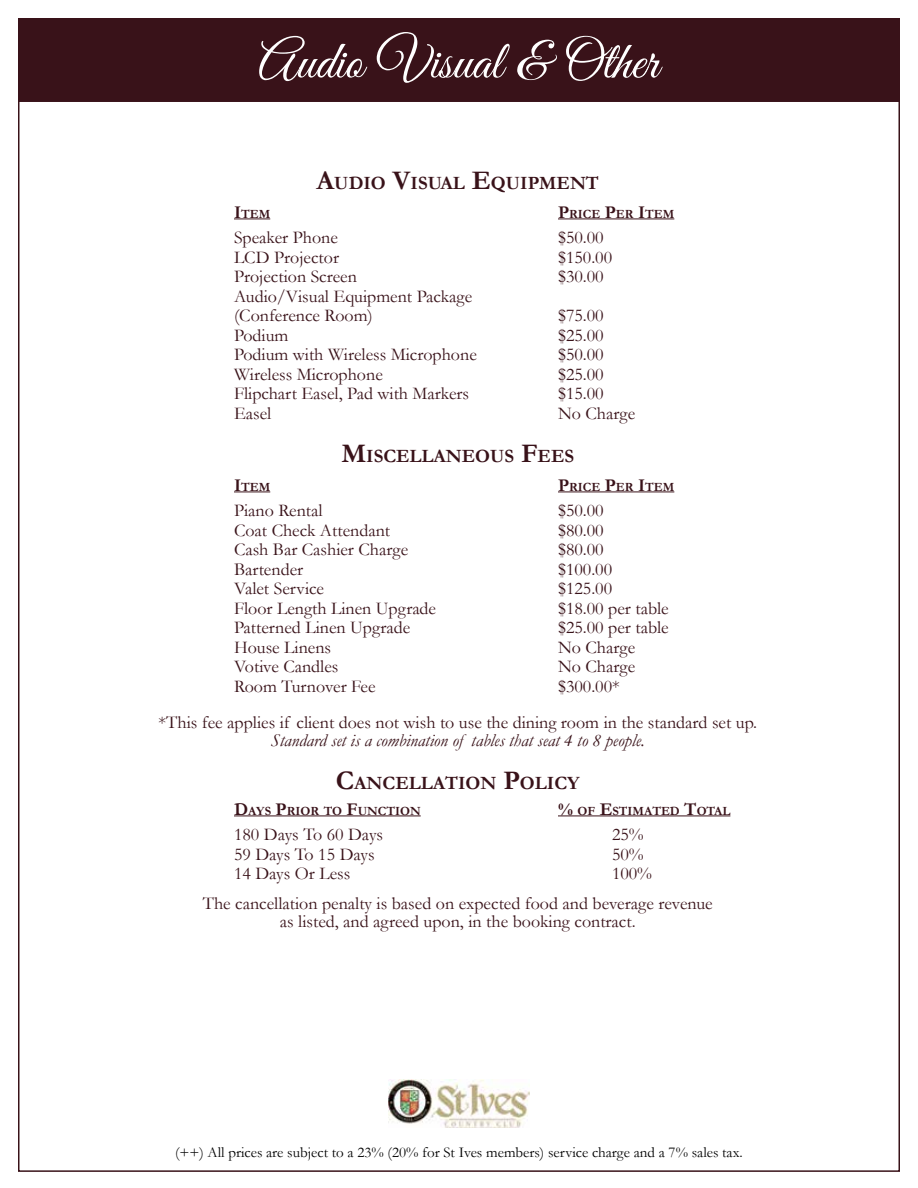
<style>
.page{position:relative;width:918px;height:1188px;background:#fff}
.page>*{position:absolute;margin:0;border:0;box-sizing:border-box;transform-origin:0 0}
.t1{font:54px "Great Vibes";color:#fff}
.t2{font:700 18.9px "Garamond";color:#391219}
.t3{font:18px/19.5px "Garamond";color:#391219}
.t4{font:italic 18px "Garamond";color:#391219}
.t5{font:15px "Garamond";color:#000}
.t6{font:700 12.6px "Garamond";color:#391219}
.s1{font-size:27px}
.s2{font-size:18px}
</style>
<div class="page">
<div style="left:18px;top:18px;width:882px;height:84px;background:#391219"></div>
<hr style="left:234px;top:218px;width:36px;height:1px;background:#391219">
<hr style="left:558px;top:218px;width:116px;height:1px;background:#391219">
<hr style="left:234px;top:491px;width:36px;height:1px;background:#391219">
<hr style="left:558px;top:491px;width:116px;height:1px;background:#391219">
<hr style="left:234px;top:815px;width:187px;height:1px;background:#391219">
<hr style="left:558px;top:815px;width:172px;height:1px;background:#391219">
<img style="left:389px;top:1080px;width:140px;height:47px">
<h1 class="t1" style="left:258px;top:32px;width:402px">Audio Visual &amp; Other</h1>
<p class="t2" style="left:317px;top:170px;width:284px"><span class="s1">A</span>UDIO <span class="s1">V</span>ISUAL <span class="s1">E</span>QUIPMENT</p>
<p class="t6" style="left:234px;top:205px;width:37px"><span class="s2">I</span>TEM</p>
<p class="t6" style="left:558px;top:205px;width:117px"><span class="s2">P</span>RICE <span class="s2">P</span>ER <span class="s2">I</span>TEM</p>
<p class="t3" style="left:234px;top:227px;width:105px">Speaker Phone</p>
<p class="t3" style="left:558px;top:227px;width:47px">$50.00</p>
<p class="t3" style="left:234px;top:247px;width:106px">LCD Projector</p>
<p class="t3" style="left:558px;top:247px;width:56px">$150.00</p>
<p class="t3" style="left:234px;top:266px;width:124px">Projection Screen</p>
<p class="t3" style="left:558px;top:266px;width:47px">$30.00</p>
<p class="t3" style="left:234px;top:286px;width:240px">Audio/Visual Equipment Package (Conference Room)</p>
<p class="t3" style="left:558px;top:305px;width:47px">$75.00</p>
<p class="t3" style="left:234px;top:325px;width:56px">Podium</p>
<p class="t3" style="left:558px;top:325px;width:47px">$25.00</p>
<p class="t3" style="left:234px;top:344px;width:244px">Podium with Wireless Microphone</p>
<p class="t3" style="left:558px;top:344px;width:47px">$50.00</p>
<p class="t3" style="left:234px;top:364px;width:150px">Wireless Microphone</p>
<p class="t3" style="left:558px;top:364px;width:47px">$25.00</p>
<p class="t3" style="left:234px;top:383px;width:237px">Flipchart Easel, Pad with Markers</p>
<p class="t3" style="left:558px;top:383px;width:47px">$15.00</p>
<p class="t3" style="left:234px;top:403px;width:39px">Easel</p>
<p class="t3" style="left:558px;top:403px;width:79px">No Charge</p>
<p class="t2" style="left:341px;top:443px;width:234px"><span class="s1">M</span>ISCELLANEOUS <span class="s1">F</span>EES</p>
<p class="t6" style="left:234px;top:478px;width:37px"><span class="s2">I</span>TEM</p>
<p class="t6" style="left:558px;top:478px;width:117px"><span class="s2">P</span>RICE <span class="s2">P</span>ER <span class="s2">I</span>TEM</p>
<p class="t3" style="left:234px;top:500px;width:90px">Piano Rental</p>
<p class="t3" style="left:558px;top:500px;width:47px">$50.00</p>
<p class="t3" style="left:234px;top:520px;width:158px">Coat Check Attendant</p>
<p class="t3" style="left:558px;top:520px;width:47px">$80.00</p>
<p class="t3" style="left:234px;top:539px;width:176px">Cash Bar Cashier Charge</p>
<p class="t3" style="left:558px;top:539px;width:47px">$80.00</p>
<p class="t3" style="left:234px;top:559px;width:71px">Bartender</p>
<p class="t3" style="left:558px;top:559px;width:56px">$100.00</p>
<p class="t3" style="left:234px;top:578px;width:92px">Valet Service</p>
<p class="t3" style="left:558px;top:578px;width:56px">$125.00</p>
<p class="t3" style="left:234px;top:598px;width:204px">Floor Length Linen Upgrade</p>
<p class="t3" style="left:558px;top:598px;width:112px">$18.00 per table</p>
<p class="t3" style="left:234px;top:617px;width:178px">Patterned Linen Upgrade</p>
<p class="t3" style="left:558px;top:617px;width:112px">$25.00 per table</p>
<p class="t3" style="left:234px;top:637px;width:99px">House Linens</p>
<p class="t3" style="left:558px;top:637px;width:79px">No Charge</p>
<p class="t3" style="left:234px;top:656px;width:106px">Votive Candles</p>
<p class="t3" style="left:558px;top:656px;width:79px">No Charge</p>
<p class="t3" style="left:234px;top:676px;width:143px">Room Turnover Fee</p>
<p class="t3" style="left:159px;top:667px;width:600px;line-height:36px;text-indent:399px">$300.00*<br>*This fee applies if client does not wish to use the dining room in the standard set up.</p>
<p class="t4" style="left:271px;top:728px;width:376px">Standard set is a combination of tables that seat 4 to 8 people.</p>
<p class="t2" style="left:336px;top:770px;width:245px"><span class="s1">C</span>ANCELLATION <span class="s1">P</span>OLICY</p>
<p class="t6" style="left:234px;top:802px;width:188px"><span class="s2">D</span>AYS <span class="s2">P</span>RIOR TO <span class="s2">F</span>UNCTION</p>
<p class="t6" style="left:558px;top:802px;width:174px"><span class="s2">%</span> OF <span class="s2">E</span>STIMATED <span class="s2">T</span>OTAL</p>
<p class="t3" style="left:234px;top:824px;width:151px">180 Days To 60 Days</p>
<p class="t3" style="left:612px;top:824px;width:33px">25%</p>
<p class="t3" style="left:234px;top:844px;width:142px">59 Days To 15 Days</p>
<p class="t3" style="left:612px;top:844px;width:33px">50%</p>
<p class="t3" style="left:234px;top:863px;width:118px">14 Days Or Less</p>
<p class="t3" style="left:203px;top:858px;width:512px;line-height:30px;text-indent:409px">100%<br>The cancellation penalty is based on expected food and beverage revenue</p>
<p class="t3" style="left:280px;top:911px;width:357px">as listed, and agreed upon, in the booking contract.</p>
<p class="t5" style="left:175px;top:1142px;width:569px">(++) All prices are subject to a 23% (20% for St Ives members) service charge and a 7% sales tax.</p>
</div>
